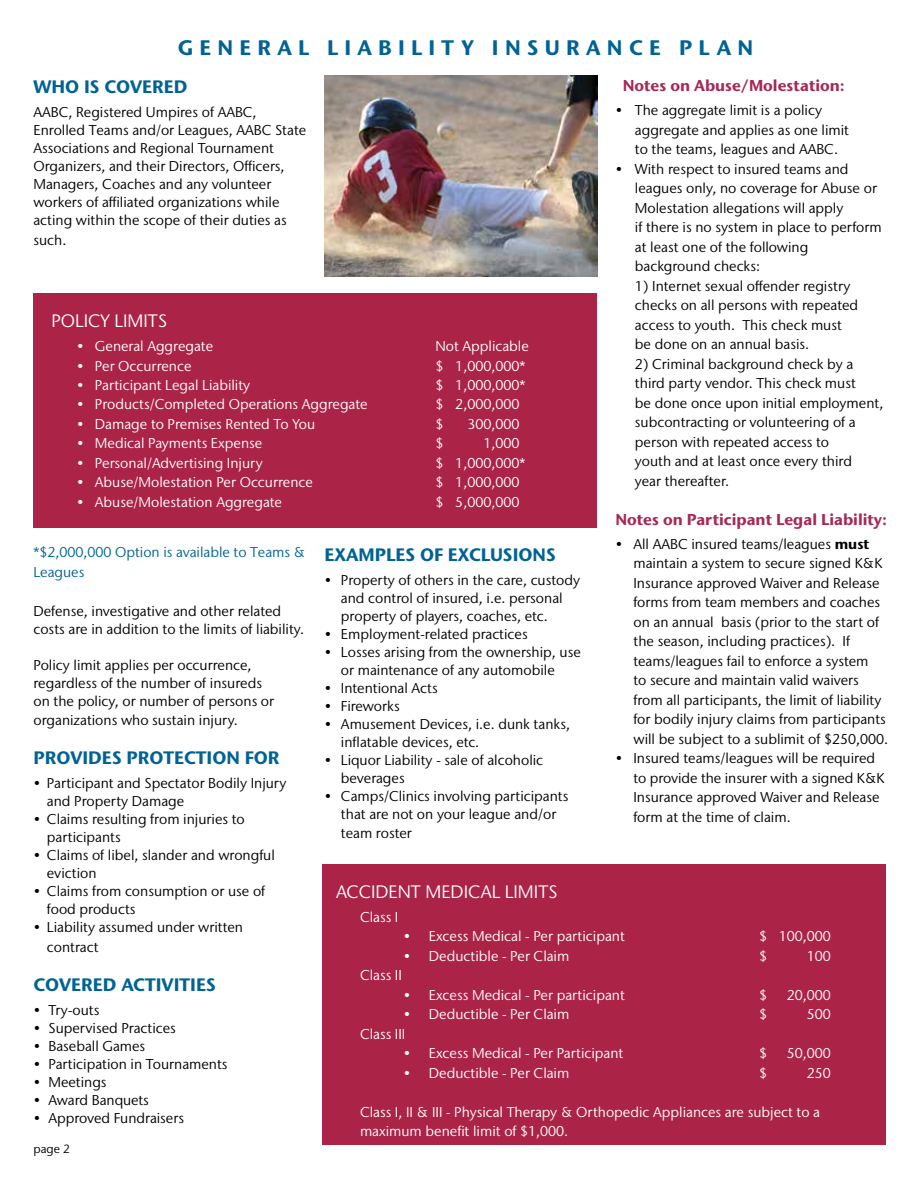
<style>
.page{position:relative;width:918px;height:1188px;background:#fff}
.page>*{position:absolute;margin:0;border:0;box-sizing:border-box;transform-origin:0 0}
.t1{font:700 21px "Stone Sans IIITC Pro";letter-spacing:.3em;color:#006393}
.t2{font:700 18px "Stone Sans IIITC Pro";color:#006393}
.t3{font:18px "Stone Sans IIITC Pro";color:#fff}
.t4{font:700 15.75px "Stone Sans IIITC Pro";color:#a52a57}
.t5{font:14.25px/19.5px "Stone Sans IIITC Pro";color:#000}
.t6{font:14.25px/19.5px "Stone Sans IIITC Pro";color:#fff}
.t7{font:14.25px/19.5px "Stone Sans IIITC Pro";color:#006393}
.t8{font:12px "Stone Sans IIITC Pro";color:#000}
.s1{font-weight:700}
</style>
<div class="page">
<div style="left:33px;top:293px;width:564px;height:234px;background:#ab2347"></div>
<div style="left:322px;top:864px;width:564px;height:280px;background:#ab2347"></div>
<img style="left:324px;top:75px;width:273px;height:201px">
<h1 class="t1" style="left:178px;top:34px;width:577px">GENERAL LIABILITY INSURANCE PLAN</h1>
<p class="t4" style="left:623px;top:76px;width:223px">Notes on Abuse/Molestation:</p>
<p class="t5" style="left:635px;top:100px;width:216px;text-indent:-19px">• The aggregate limit is a policy aggregate and applies as one limit to the teams, leagues and AABC.</p>
<p class="t5" style="left:635px;top:159px;width:248px;text-indent:-19px">• With respect to insured teams and leagues only, no coverage for Abuse or<br>Molestation allegations will apply<br>if there is no system in place to perform at least one of the following background checks:</p>
<p class="t5" style="left:635px;top:276px;width:225px">1) Internet sexual offender registry checks on all persons with repeated access to youth. This check must be done on an annual basis.</p>
<p class="t5" style="left:635px;top:354px;width:250px">2) Criminal background check by a third party vendor. This check must<br>be done once upon initial employment, subcontracting or volunteering of a person with repeated access to<br>youth and at least once every third<br>year thereafter.</p>
<p class="t4" style="left:615px;top:509px;width:273px">Notes on Participant Legal Liability:</p>
<p class="t5" style="left:633px;top:534px;width:256px;text-indent:-18px">• All AABC insured teams/leagues <span class="s1">must </span>maintain a system to secure signed K&amp;K Insurance approved Waiver and Release forms from team members and coaches on an annual basis (prior to the start of the season, including practices). If teams/leagues fail to enforce a system<br>to secure and maintain valid waivers from all participants, the limit of liability for bodily injury claims from participants will be subject to a sublimit of $250,000.</p>
<p class="t5" style="left:633px;top:748px;width:253px;text-indent:-18px">• Insured teams/leagues will be required to provide the insurer with a signed K&amp;K Insurance approved Waiver and Release form at the time of claim.</p>
<p class="t2" style="left:33px;top:76px;width:156px">WHO IS COVERED</p>
<p class="t5" style="left:33px;top:103px;width:274px;line-height:18px">AABC, Registered Umpires of AABC, Enrolled Teams and/or Leagues, AABC State Associations and Regional Tournament Organizers, and their Directors, Officers, Managers, Coaches and any volunteer workers of affiliated organizations while acting within the scope of their duties as</p>
<p class="t5" style="left:33px;top:230px;width:34px">such.</p>
<p class="t3" style="left:51px;top:310px;width:117px">POLICY LIMITS</p>
<p class="t6" style="left:77px;top:336px;width:138px">• General Aggregate</p>
<p class="t6" style="left:435px;top:336px;width:95px">Not Applicable</p>
<p class="t6" style="left:77px;top:356px;width:116px">• Per Occurrence</p>
<p class="t6" style="left:435px;top:356px;width:91px">$ 1,000,000*</p>
<p class="t6" style="left:77px;top:375px;width:175px">• Participant Legal Liability</p>
<p class="t6" style="left:435px;top:375px;width:91px">$ 1,000,000*</p>
<p class="t6" style="left:77px;top:395px;width:292px">• Products/Completed Operations Aggregate</p>
<p class="t6" style="left:435px;top:395px;width:86px">$ 2,000,000</p>
<p class="t6" style="left:77px;top:414px;width:240px">• Damage to Premises Rented To You</p>
<p class="t6" style="left:435px;top:414px;width:10px">$</p>
<p class="t6" style="left:467px;top:414px;width:54px">300,000</p>
<p class="t6" style="left:77px;top:434px;width:187px">• Medical Payments Expense</p>
<p class="t6" style="left:435px;top:434px;width:10px">$</p>
<p class="t6" style="left:483px;top:434px;width:38px">1,000</p>
<p class="t6" style="left:77px;top:453px;width:187px">• Personal/Advertising Injury</p>
<p class="t6" style="left:435px;top:453px;width:91px">$ 1,000,000*</p>
<p class="t6" style="left:77px;top:473px;width:238px">• Abuse/Molestation Per Occurrence</p>
<p class="t6" style="left:435px;top:473px;width:86px">$ 1,000,000</p>
<p class="t6" style="left:77px;top:492px;width:207px">• Abuse/Molestation Aggregate</p>
<p class="t6" style="left:435px;top:492px;width:86px">$ 5,000,000</p>
<p class="t7" style="left:33px;top:542px;width:274px">*$2,000,000 Option is available to Teams &amp;<br>Leagues</p>
<p class="t5" style="left:33px;top:602px;width:272px;line-height:18px">Defense, investigative and other related costs are in addition to the limits of liability.</p>
<p class="t5" style="left:33px;top:656px;width:242px;line-height:18px">Policy limit applies per occurrence, regardless of the number of insureds on the policy, or number of persons or</p>
<p class="t5" style="left:33px;top:710px;width:206px">organizations who sustain injury.</p>
<p class="t2" style="left:33px;top:746px;width:248px">PROVIDES PROTECTION FOR</p>
<p class="t5" style="left:47px;top:774px;width:241px;line-height:18px;text-indent:-13px">• Participant and Spectator Bodily Injury and Property Damage</p>
<p class="t5" style="left:47px;top:810px;width:199px;line-height:18px;text-indent:-13px">• Claims resulting from injuries to participants</p>
<p class="t5" style="left:47px;top:846px;width:229px;line-height:18px;text-indent:-13px">• Claims of libel, slander and wrongful eviction</p>
<p class="t5" style="left:47px;top:882px;width:220px;line-height:18px;text-indent:-13px">• Claims from consumption or use of food products</p>
<p class="t5" style="left:47px;top:917px;width:198px;text-indent:-13px">• Liability assumed under written contract</p>
<p class="t2" style="left:33px;top:973px;width:184px">COVERED ACTIVITIES</p>
<p class="t5" style="left:33px;top:1000px;width:67px">• Try-outs</p>
<p class="t5" style="left:33px;top:1018px;width:144px">• Supervised Practices</p>
<p class="t5" style="left:33px;top:1036px;width:113px">• Baseball Games</p>
<p class="t5" style="left:33px;top:1054px;width:196px">• Participation in Tournaments</p>
<p class="t5" style="left:33px;top:1072px;width:75px">• Meetings</p>
<p class="t5" style="left:33px;top:1090px;width:117px">• Award Banquets</p>
<p class="t5" style="left:33px;top:1108px;width:152px">• Approved Fundraisers</p>
<p class="t2" style="left:324px;top:543px;width:233px">EXAMPLES OF EXCLUSIONS</p>
<p class="t5" style="left:341px;top:571px;width:241px;line-height:18px;text-indent:-17px">• Property of others in the care, custody and control of insured, i.e. personal property of players, coaches, etc.</p>
<p class="t5" style="left:324px;top:624px;width:205px">• Employment-related practices</p>
<p class="t5" style="left:341px;top:643px;width:241px;line-height:18px;text-indent:-17px">• Losses arising from the ownership, use or maintenance of any automobile</p>
<p class="t5" style="left:324px;top:678px;width:115px">• Intentional Acts</p>
<p class="t5" style="left:324px;top:696px;width:77px">• Fireworks</p>
<p class="t5" style="left:341px;top:715px;width:231px;line-height:18px;text-indent:-17px">• Amusement Devices, i.e. dunk tanks, inflatable devices, etc.</p>
<p class="t5" style="left:341px;top:751px;width:204px;line-height:18px;text-indent:-17px">• Liquor Liability - sale of alcoholic beverages</p>
<p class="t5" style="left:324px;top:787px;width:245px;line-height:18px;text-align:center">• Camps/Clinics involving participants that are not on your league and/or</p>
<p class="t5" style="left:341px;top:823px;width:72px">team roster</p>
<p class="t3" style="left:336px;top:881px;width:223px">ACCIDENT MEDICAL LIMITS</p>
<p class="t6" style="left:360px;top:907px;width:40px">Class I</p>
<p class="t6" style="left:404px;top:927px;width:223px">• Excess Medical - Per participant</p>
<p class="t6" style="left:759px;top:927px;width:74px">$ 100,000</p>
<p class="t6" style="left:404px;top:946px;width:167px">• Deductible - Per Claim</p>
<p class="t6" style="left:759px;top:946px;width:10px">$</p>
<p class="t6" style="left:807px;top:946px;width:26px">100</p>
<p class="t6" style="left:360px;top:966px;width:43px">Class II</p>
<p class="t6" style="left:404px;top:985px;width:223px">• Excess Medical - Per participant</p>
<p class="t6" style="left:759px;top:985px;width:10px">$</p>
<p class="t6" style="left:787px;top:985px;width:46px">20,000</p>
<p class="t6" style="left:404px;top:1005px;width:167px">• Deductible - Per Claim</p>
<p class="t6" style="left:759px;top:1005px;width:10px">$</p>
<p class="t6" style="left:807px;top:1005px;width:26px">500</p>
<p class="t6" style="left:360px;top:1024px;width:47px">Class III</p>
<p class="t6" style="left:404px;top:1044px;width:221px">• Excess Medical - Per Participant</p>
<p class="t6" style="left:759px;top:1044px;width:10px">$</p>
<p class="t6" style="left:787px;top:1044px;width:46px">50,000</p>
<p class="t6" style="left:404px;top:1063px;width:167px">• Deductible - Per Claim</p>
<p class="t6" style="left:759px;top:1063px;width:10px">$</p>
<p class="t6" style="left:807px;top:1063px;width:26px">250</p>
<p class="t6" style="left:360px;top:1102px;width:462px">Class I, II &amp; III - Physical Therapy &amp; Orthopedic Appliances are subject to a maximum benefit limit of $1,000.</p>
<p class="t8" style="left:33px;top:1141px;width:38px">page 2</p>
</div>
